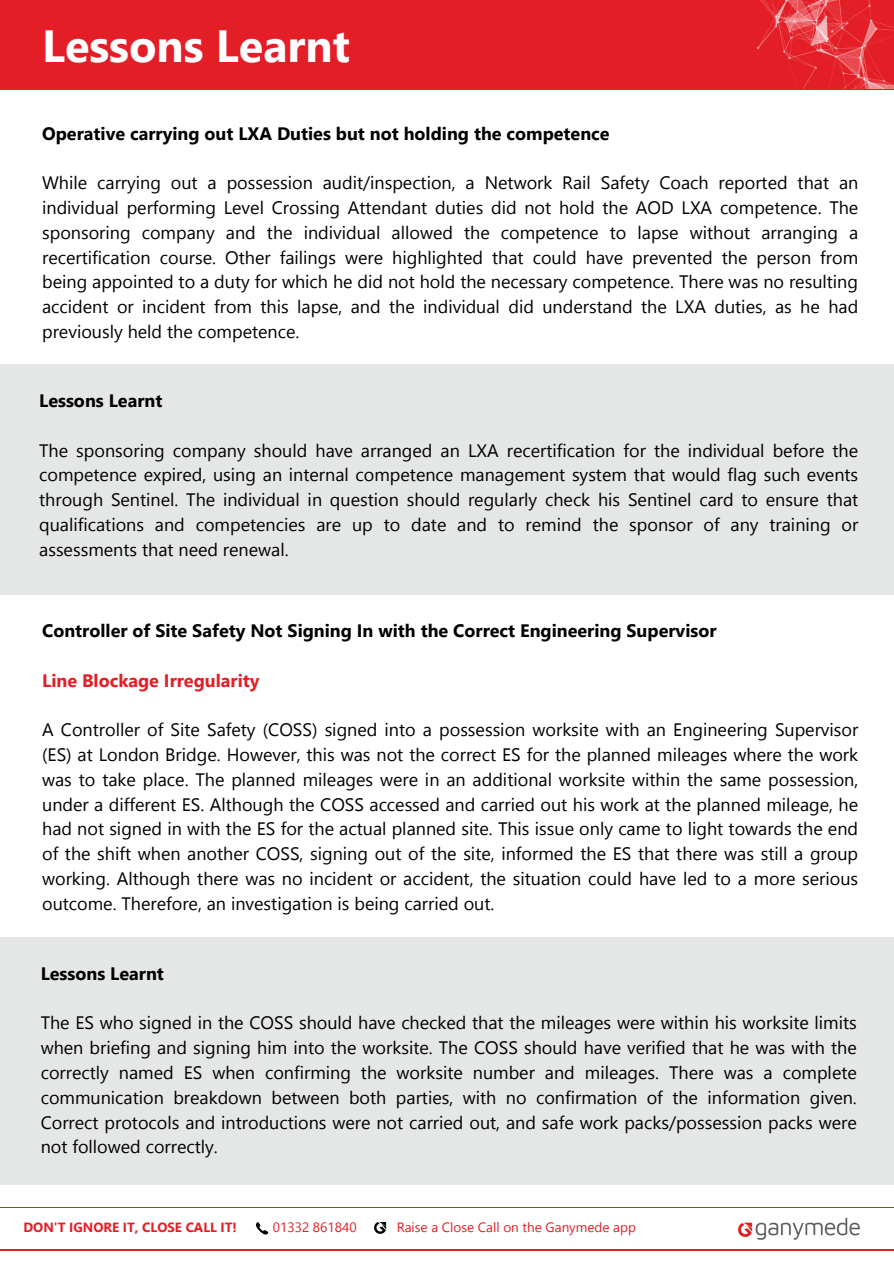
<style>
.page{position:relative;width:894px;height:1264px;background:#fff}
.page>*{position:absolute;margin:0;border:0;box-sizing:border-box;transform-origin:0 0}
.t1{font:700 45px "Nirmala UI";color:#fff}
.t2{font:18px/24.8px "Nirmala UI";color:#000;text-align:justify}
.t3{font:700 18px "Nirmala UI";color:#000}
.t4{font:700 18px "Nirmala UI";color:#e41e26}
.t5{font:13.5px "Nirmala UI";color:#e41e26}
.t6{font:700 13.35px "Nirmala UI";color:#e41e26}
</style>
<div class="page">
<div style="left:0;top:0;width:893px;height:89px;background:#e41e26"></div>
<img style="left:756px;top:0;width:137px;height:89px">
<div style="left:0;top:364px;width:893px;height:230px;background:#e5e6e6"></div>
<div style="left:0;top:1206px;width:893px;height:44px;background:linear-gradient(to right,#fff,#fff)"></div>
<div style="left:0;top:1208px;width:893px;height:40px;background:#fff"></div>
<img style="left:737px;top:1217px;width:123px;height:23px">
<svg style="left:255px;top:1222px;width:13px;height:13px"></svg>
<svg style="left:374px;top:1222px;width:13px;height:12px"></svg>
<div style="left:0;top:937px;width:893px;height:247px;background:#e5e6e6"></div>
<h3 class="t1" style="left:42px;top:13px;width:309px">Lessons Learnt</h3>
<h2 class="t3" style="left:42px;top:120px;width:568px">Operative carrying out LXA Duties but not holding the competence</h2>
<h3 class="t2" style="left:42px;top:169px;width:817px">While carrying out a possession audit/inspection, a Network Rail Safety Coach reported that an individual performing Level Crossing Attendant duties did not hold the AOD LXA competence. The sponsoring company and the individual allowed the competence to lapse without arranging a recertification course. Other failings were highlighted that could have prevented the person from being appointed to a duty for which he did not hold the necessary competence. There was no resulting accident or incident from this lapse, and the individual did understand the LXA duties, as he had previously held the competence.</h3>
<h2 class="t3" style="left:39px;top:388px;width:125px">Lessons Learnt</h2>
<h3 class="t2" style="left:39px;top:437px;width:820px">The sponsoring company should have arranged an LXA recertification for the individual before the competence expired, using an internal competence management system that would flag such events through Sentinel. The individual in question should regularly check his Sentinel card to ensure that qualifications and competencies are up to date and to remind the sponsor of any training or assessments that need renewal.</h3>
<h4 class="t3" style="left:42px;top:617px;width:675px">Controller of Site Safety Not Signing In with the Correct Engineering Supervisor</h4>
<p class="t4" style="left:42px;top:667px;width:219px">Line Blockage Irregularity</p>
<p class="t2" style="left:42px;top:716px;width:817px">A Controller of Site Safety (COSS) signed into a possession worksite with an Engineering Supervisor (ES) at London Bridge. However, this was not the correct ES for the planned mileages where the work was to take place. The planned mileages were in an additional worksite within the same possession, under a different ES. Although the COSS accessed and carried out his work at the planned mileage, he had not signed in with the ES for the actual planned site. This issue only came to light towards the end of the shift when another COSS, signing out of the site, informed the ES that there was still a group working. Although there was no incident or accident, the situation could have led to a more serious outcome. Therefore, an investigation is being carried out.</p>
<p class="t3" style="left:41px;top:960px;width:125px">Lessons Learnt</p>
<p class="t2" style="left:41px;top:1009px;width:817px">The ES who signed in the COSS should have checked that the mileages were within his worksite limits when briefing and signing him into the worksite. The COSS should have verified that he was with the correctly named ES when confirming the worksite number and mileages. There was a complete communication breakdown between both parties, with no confirmation of the information given.<br>Correct protocols and introductions were not carried out, and safe work packs/possession packs were not followed correctly.</p>
<h2 class="t6" style="left:23px;top:1217px;width:215px">DON'T IGNORE IT, CLOSE CALL IT!</h2>
<h3 class="t5" style="left:273px;top:1216px;width:85px">01332 861840</h3>
<h2 class="t5" style="left:396px;top:1217px;width:241px">Raise a Close Call on the Ganymede app</h2>
</div>
